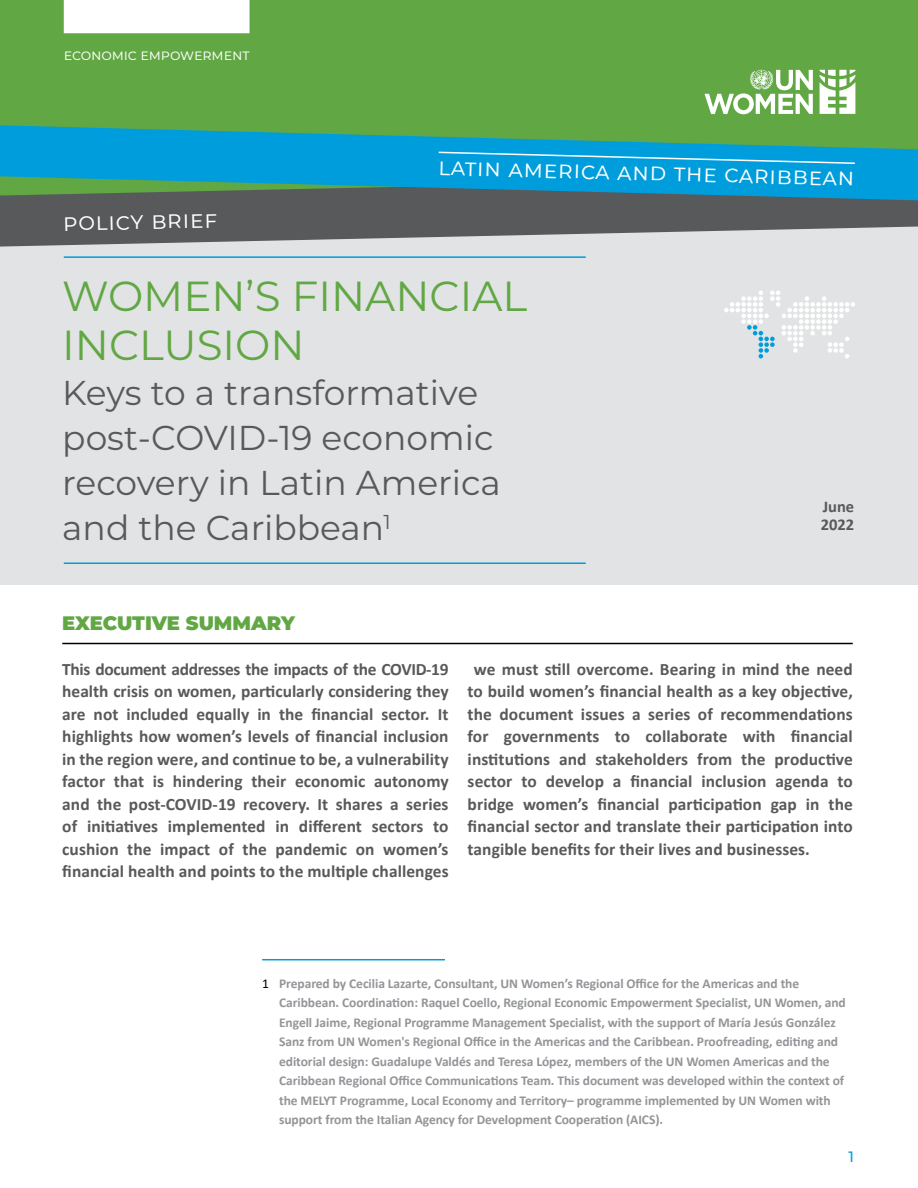
<style>
.page{position:relative;width:918px;height:1188px;background:#fff}
.page>*{position:absolute;margin:0;border:0;box-sizing:border-box;transform-origin:0 0}
.t1{font:42px/49.5px "Montserrat";color:#61a744}
.t2{font:34.5px/45px "Montserrat";color:#58595b}
.t3{font:24px "Montserrat";color:#fff}
.t4{font:900 19.5px "Montserrat";color:#61a744}
.t5{font:700 17.4px/22.5px "Calibri";letter-spacing:.005em;color:#58595b;text-align:justify}
.t6{font:700 16.5px/18px "Calibri";color:#58595b}
.t7{font:15px "Montserrat";letter-spacing:-.01em;color:#fff}
.t8{font:500 15px "Montserrat";color:#009ddc}
.t9{font:700 13.5px/19.5px "Calibri";letter-spacing:-.005em;color:#939598}
.s1{font-weight:400;color:#000}
</style>
<div class="page">
<div style="left:0;top:202px;width:918px;height:383px;background:#e2e3e4"></div>
<div style="left:0;top:0;width:918px;height:226px;background:#61a744"></div>
<svg style="left:0;top:200px;width:918px;height:47px;fill:#58595b"></svg>
<svg style="left:0;top:125px;width:918px;height:75px;fill:#009ddc"></svg>
<div style="left:64px;top:0;width:186px;height:33px;background:#fff"></div>
<svg style="left:724px;top:291px;width:131px;height:68px"></svg>
<svg style="left:437px;top:151px;width:419px;height:14px;background:#1ba7df"></svg>
<svg style="left:705px;top:69px;width:108px;height:45px"></svg>
<svg style="left:820px;top:70px;width:35px;height:44px"></svg>
<hr style="left:62px;top:643px;width:791px;height:1px;background:#000">
<hr style="left:262px;top:959px;width:183px;height:1px;background:#009ddc">
<hr style="left:64px;top:562px;width:522px;height:2px;background:#009ddc">
<hr style="left:64px;top:256px;width:522px;height:2px;background:#009ddc">
<p class="t7" style="left:64px;top:44px;width:187px">economic empowerment</p>
<h3 class="t3" style="left:63px;top:205px;width:156px;rotate:-1deg">policy brief</h3>
<h3 class="t3" style="left:439px;top:152px;width:418px;rotate:1deg">latin america and the caribbean</h3>
<h1 class="t1" style="left:62px;top:270px;width:466px">WOMEN’S FINANCIAL<br>INCLUSION</h1>
<h2 class="t2" style="left:62px;top:369px;width:440px">Keys to a transformative post-COVID-19 economic recovery in Latin America and the Caribbean<sup>1</sup></h2>
<p class="t4" style="left:62px;top:608px;width:234px">EXECUTIVE SUMMARY</p>
<p class="t6" style="left:821px;top:498px;width:35px">June<br>2022</p>
<p class="t5" style="left:62px;top:658px;width:388px">This document addresses the impacts of the COVID-19 health crisis on women, particularly considering they are not included equally in the financial sector. It highlights how women’s levels of financial inclusion in the region were, and continue to be, a vulnerability factor that is hindering their economic autonomy and the post-COVID-19 recovery. It shares a series of initiatives implemented in different sectors to cushion the impact of the pandemic on women’s financial health and points to the multiple challenges</p>
<p class="t5" style="left:468px;top:658px;width:387px;text-indent:6px">we must still overcome. Bearing in mind the need to build women’s financial health as a key objective, the document issues a series of recommendations for governments to collaborate with financial institutions and stakeholders from the productive sector to develop a financial inclusion agenda to bridge women’s financial participation gap in the financial sector and translate their participation into tangible benefits for their lives and businesses.</p>
<p class="t9" style="left:279px;top:973px;width:568px;text-indent:-17px"><span class="s1">1</span> Prepared by Cecilia Lazarte, Consultant, UN Women’s Regional Office for the Americas and the Caribbean. Coordination: Raquel Coello, Regional Economic Empowerment Specialist, UN Women, and Engell Jaime, Regional Programme Management Specialist, with the support of María Jesús González Sanz from UN Women's Regional Office in the Americas and the Caribbean. Proofreading, editing and editorial design: Guadalupe Valdés and Teresa López, members of the UN Women Americas and the Caribbean Regional Office Communications Team. This document was developed within the context of the MELYT Programme, Local Economy and Territory– programme implemented by UN Women with support from the Italian Agency for Development Cooperation (AICS).</p>
<p class="t8" style="left:848px;top:1146px;width:7px">1</p>
</div>
